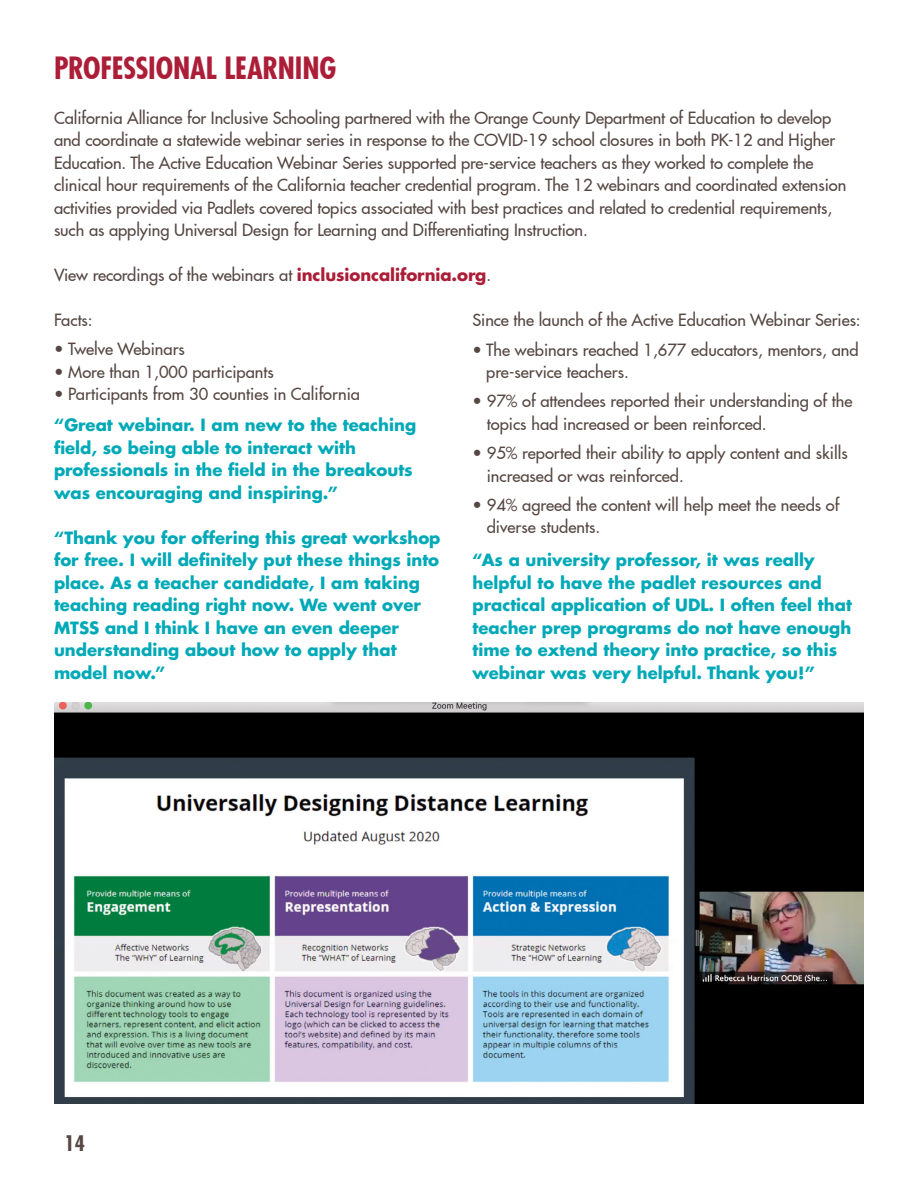
<style>
.page{position:relative;width:918px;height:1188px;background:#fff}
.page>*{position:absolute;margin:0;border:0;box-sizing:border-box;transform-origin:0 0}
.t1{font:700 condensed 30px "Futura LT Pro";letter-spacing:-.005em;color:#ac1d37}
.t2{font:700 condensed 21px "Futura LT Pro";color:#554742}
.t3{font:500 16.5px/22.5px "Futura LT Pro";letter-spacing:-.005em;color:#554742}
.t4{font:700 16.5px/22.5px "Futura LT Pro";color:#00a9b7}
.s1{font-weight:700;color:#ac1e37}
</style>
<div class="page">
<img style="left:55px;top:702px;width:809px;height:401px">
<p class="t1" style="left:54px;top:48px;width:284px">PROFESSIONAL LEARNING</p>
<p class="t3" style="left:54px;top:106px;width:794px">California Alliance for Inclusive Schooling partnered with the Orange County Department of Education to develop and coordinate a statewide webinar series in response to the COVID-19 school closures in both PK-12 and Higher Education. The Active Education Webinar Series supported pre-service teachers as they worked to complete the clinical hour requirements of the California teacher credential program. The 12 webinars and coordinated extension activities provided via Padlets covered topics associated with best practices and related to credential requirements, such as applying Universal Design for Learning and Differentiating Instruction.</p>
<p class="t3" style="left:54px;top:263px;width:439px">View recordings of the webinars at <span class="s1">inclusioncalifornia.org</span>.</p>
<p class="t3" style="left:54px;top:308px;width:40px">Facts:</p>
<p class="t3" style="left:54px;top:337px;width:132px">• Twelve Webinars</p>
<p class="t3" style="left:54px;top:360px;width:221px">• More than 1,000 participants</p>
<p class="t3" style="left:54px;top:382px;width:308px">• Participants from 30 counties in California</p>
<p class="t3" style="left:472px;top:308px;width:390px">Since the launch of the Active Education Webinar Series:</p>
<p class="t3" style="left:486px;top:337px;width:374px;text-indent:-14px">• The webinars reached 1,677 educators, mentors, and pre-service teachers.</p>
<p class="t3" style="left:487px;top:389px;width:367px;text-indent:-14px">• 97% of attendees reported their understanding of the topics had increased or been reinforced.</p>
<p class="t3" style="left:487px;top:441px;width:362px;text-indent:-14px">• 95% reported their ability to apply content and skills increased or was reinforced.</p>
<p class="t3" style="left:487px;top:493px;width:354px;text-indent:-14px">• 94% agreed the content will help meet the needs of diverse students.</p>
<p class="t4" style="left:54px;top:413px;width:364px">“Great webinar. I am new to the teaching field, so being able to interact with professionals in the field in the breakouts was encouraging and inspiring.”</p>
<p class="t4" style="left:54px;top:526px;width:388px">“Thank you for offering this great workshop for free. I will definitely put these things into place. As a teacher candidate, I am taking teaching reading right now. We went over MTSS and I think I have an even deeper understanding about how to apply that model now.”</p>
<p class="t4" style="left:472px;top:548px;width:381px">“As a university professor, it was really helpful to have the padlet resources and practical application of UDL. I often feel that teacher prep programs do not have enough time to extend theory into practice, so this webinar was very helpful. Thank you!”</p>
<p class="t2" style="left:64px;top:1129px;width:22px">14</p>
</div>
